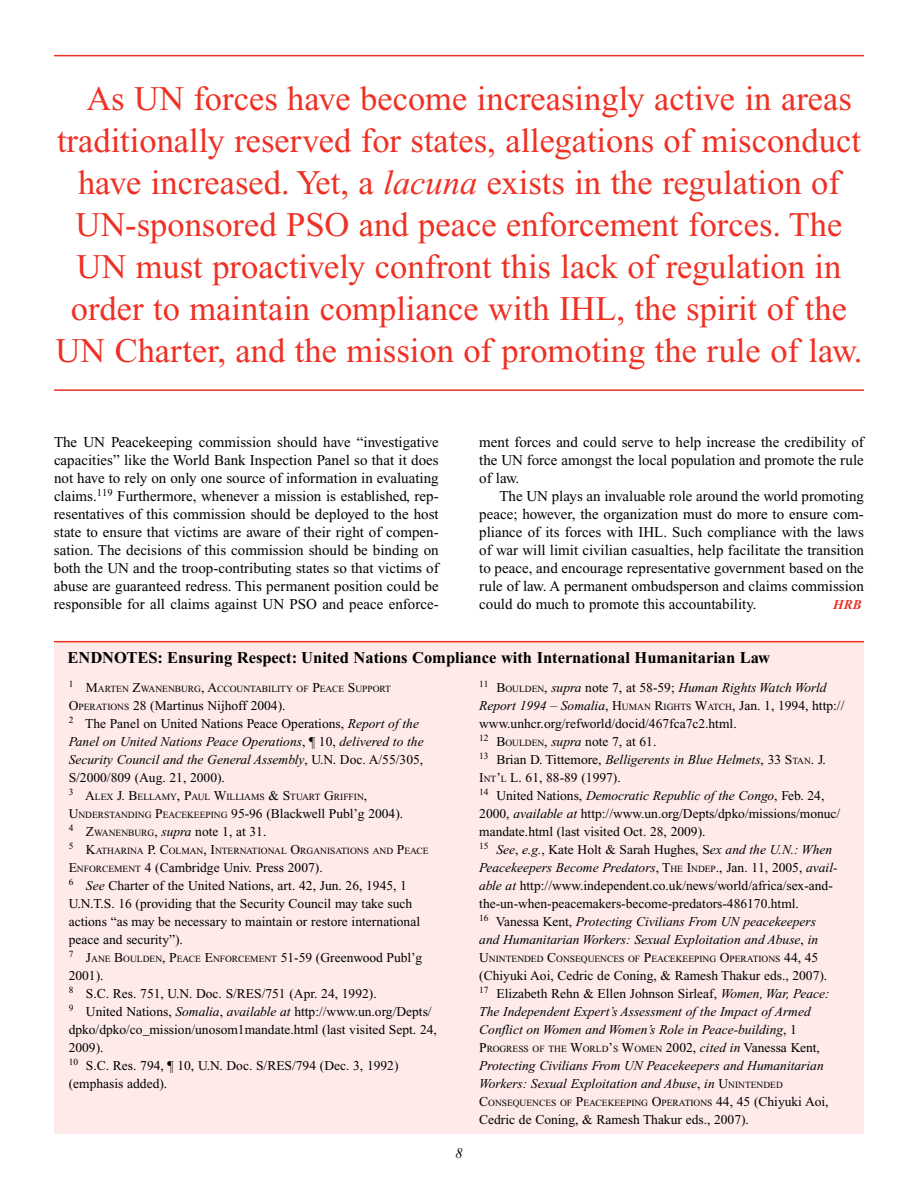
<style>
.page{position:relative;width:918px;height:1188px;background:#fff}
.page>*{position:absolute;margin:0;border:0;box-sizing:border-box;transform-origin:0 0}
.t1{font:34.5px/42px "Times New Roman";color:#ee3124;text-align:center}
.t2{font:700 16.5px "Times New Roman";color:#000}
.t3{font:15px/18px "Times New Roman";color:#000;text-align:justify}
.t4{font:italic 15px "Times New Roman";color:#000;scale:.95 1}
.t5{font:13.5px/18px "Times New Roman";color:#000}
.t6{font:italic 13.5px/18px "Times New Roman";color:#000}
.t7{font:italic 700 13.5px "Times New Roman";color:#ee3124}
.t8{font:9.45px "Times New Roman";color:#000}
.s1{font-style:italic}
.s2{font-size:13.5px}
.s3{font-style:inherit}
.s4{font-size:9.45px}
.s5{font-style:normal}
.s6{font-style:italic;font-size:13.5px}
.s7{font-style:normal;font-size:9.45px}
</style>
<div class="page">
<div style="left:54px;top:641px;width:809px;height:493px;background:#fdeae9"></div>
<hr style="left:54px;top:55px;width:810px;height:1px;background:#ee3124">
<hr style="left:54px;top:389px;width:810px;height:2px;background:#ee3124">
<hr style="left:54px;top:641px;width:810px;height:1px;background:#ee3124">
<p class="t1" style="left:55px;top:78px;width:809px">As UN forces have become increasingly active in areas traditionally reserved for states, allegations of misconduct have increased. Yet, a <span class="s1">lacuna</span> exists in the regulation of UN-sponsored PSO and peace enforcement forces. The UN must proactively confront this lack of regulation in order to maintain compliance with IHL, the spirit of the UN Charter, and the mission of promoting the rule of law.</p>
<p class="t3" style="left:54px;top:433px;width:386px">The UN Peacekeeping commission should have “investigative capacities” like the World Bank Inspection Panel so that it does not have to rely on only one source of information in evaluating claims.<sup>119</sup> Furthermore, whenever a mission is established, rep&shy;resentatives of this commission should be deployed to the host state to ensure that victims are aware of their right of compen&shy;sation. The decisions of this commission should be binding on both the UN and the troop-contributing states so that victims of abuse are guaranteed redress. This permanent position could be responsible for all claims against UN PSO and peace enforce-</p>
<p class="t3" style="left:479px;top:433px;width:386px">ment forces and could serve to help increase the credibility of the UN force amongst the local population and promote the rule of law.</p>
<p class="t3" style="left:479px;top:487px;width:386px;text-indent:20px">The UN plays an invaluable role around the world promoting peace; however, the organization must do more to ensure com&shy;pliance of its forces with IHL. Such compliance with the laws of war will limit civilian casualties, help facilitate the transition to peace, and encourage representative government based on the rule of law. A permanent ombudsperson and claims commission could do much to promote this accountability.</p>
<p class="t7" style="left:833px;top:598px;width:30px">HRB</p>
<p class="t2" style="left:68px;top:648px;width:704px">ENDNOTES: Ensuring Respect: United Nations Compliance with International Humanitarian Law</p>
<p class="t8" style="left:69px;top:683px;width:324px"><sup>1</sup> <span class="s2">M</span>ARTEN <span class="s2">Z</span>WANENBURG<span class="s2">,</span> <span class="s2">A</span>CCOUNTABILITY OF <span class="s2">P</span>EACE <span class="s2">S</span> UPPORT</p>
<p class="t5" style="left:69px;top:696px;width:356px"><span class="s3">O</span><span class="s4">PERATIONS</span> 28 (Martinus Nijhoff 2004).<br><sup>2</sup> The Panel on United Nations Peace Operations, <span class="s1">Report of the Panel on United Nations Peace Operations</span>, ¶ 10, <span class="s1">delivered to the Security Council and the General Assembly</span>, U.N. Doc. A/55/305, S/2000/809 (Aug. 21, 2000).</p>
<p class="t8" style="left:69px;top:791px;width:300px"><sup>3</sup> <span class="s2">A</span>LEX <span class="s2">J. B</span>ELLAMY<span class="s2">, P</span>AUL <span class="s2">W</span>ILLIAMS <span class="s2">&amp; S</span> TUART <span class="s2">G</span>RIFFIN<span class="s2">,</span></p>
<p class="t5" style="left:69px;top:804px;width:336px"><span class="s3">U</span><span class="s4">NDERSTANDING</span> <span class="s3">P</span><span class="s4">EACEKEEPING</span> 95-96 (Blackwell Publ’g 2004).<br><sup>4</sup> <span class="s3">Z</span><span class="s4">WANENBURG</span>, <span class="s1">supra</span> note 1, at 31.</p>
<p class="t8" style="left:69px;top:845px;width:361px"><sup>5</sup> <span class="s2">K</span>ATHARINA <span class="s2">P. C</span>OLMAN<span class="s2">,</span> <span class="s2">I</span>NTERNATIONAL <span class="s2">O</span>RGANISATIONS AND <span class="s2">P</span>EACE</p>
<p class="t5" style="left:69px;top:858px;width:353px"><span class="s3">E</span><span class="s4">NFORCEMENT</span> 4 (Cambridge Univ. Press 2007).<br><sup>6</sup> <span class="s1">See</span> Charter of the United Nations<span class="s3">,</span> art. 42, Jun. 26, 1945, <span class="s3">1<br>U.N.T.S. 16</span> (providing that the Security Council may take such actions “as may be necessary to maintain or restore international peace and security”).</p>
<p class="t8" style="left:69px;top:953px;width:355px"><sup>7</sup> <span class="s2">J</span>ANE <span class="s2">B</span>OULDEN<span class="s2">,</span> <span class="s2">P</span>EACE <span class="s2">E</span>NFORCEMENT <span class="s2">51-59 (Greenwood Publ’g</span></p>
<p class="t5" style="left:69px;top:966px;width:370px">2001).<br><sup>8</sup> S.C. Res. 751, U.N. Doc. S/RES/751 (Apr. 24, 1992).<br><sup>9</sup> United Nations<span class="s3">,</span> <span class="s1">Somalia</span><span class="s3">,</span> <span class="s1">available at</span> http://www.un.org/Depts/ dpko/dpko/co_mission/unosom1mandate.html (last visited Sept. 24, 2009).<br><sup>10</sup> S.C. Res. 794, ¶ 10, U.N. Doc. S/RES/794 (Dec. 3, 1992) (emphasis added).</p>
<p class="t4" style="left:456px;top:1145px;width:9px">8</p>
<p class="t5" style="left:479px;top:678px;width:367px"><sup>11</sup> <span class="s3">B</span><span class="s4">OULDEN</span>, <span class="s1">supra</span> note 7, at 58-59<span class="s3">;</span> <span class="s1">Human Rights Watch World Report 1994 – Somalia</span><span class="s3">, H</span><span class="s4">UMAN</span> <span class="s3">R</span><span class="s4">IGHTS</span> <span class="s3">W</span><span class="s4">ATCH</span>, Jan. 1, 1994, http:// www.unhcr.org/refworld/docid/467fca7c2.html.<br><sup>12</sup> <span class="s3">B</span><span class="s4">OULDEN</span>, <span class="s1">supra</span> note 7, at 61.<br><sup>13</sup> Brian D. Tittemore, <span class="s1">Belligerents in Blue Helmets</span>, 33 <span class="s3">S</span> <span class="s4">TAN</span><span class="s3">. J.<br>I</span><span class="s4">NT</span><span class="s3">’</span><span class="s4">L</span> <span class="s3">L.</span> 61, 88-89 (1997).<br><sup>14</sup> United Nations, <span class="s1">Democratic Republic of the Congo</span><span class="s3">,</span> Feb. 24, 2000, <span class="s1">available at</span> http://www.un.org/Depts/dpko/missions/monuc/ mandate.html (last visited Oct. 28, 2009).<br><sup>15</sup> <span class="s1">See</span>, <span class="s1">e.g.</span>, Kate Holt &amp; Sarah Hughes, S<span class="s1">ex and the U.N.: When Peacekeepers Become Predators</span>, <span class="s3">T</span><span class="s4">HE</span> <span class="s3">I</span><span class="s4">NDEP</span>., Jan. 11, 2005, <span class="s1">avail&shy;able at</span> http://www.independent.co.uk/news/world/africa/sex-and&shy;the-un-when-peacemakers-become-predators-486170.html.<br><sup>16</sup> Vanessa Kent, <span class="s1">Protecting Civilians From UN peacekeepers<br>and Humanitarian Workers: Sexual Exploitation and Abuse</span>, <span class="s1">in</span></p>
<p class="t8" style="left:479px;top:953px;width:341px"><span class="s2">U</span>NINTENDED <span class="s2">C</span>ONSEQUENCES OF <span class="s2">P</span>EACEKEEPING <span class="s2">O</span>PERATIONS <span class="s2">44, 45</span></p>
<p class="t6" style="left:479px;top:966px;width:352px"><span class="s5">(Chiyuki Aoi, Cedric de Coning, &amp; Ramesh Thakur eds., 2007).<br></span><sup>17</sup> <span class="s5">Elizabeth Rehn &amp; Ellen Johnson Sirleaf,</span> Women, War, Peace:<br>The Independent Expert’s Assessment of the Impact of Armed Conflict on Women and Women’s Role in Peace-building<span class="s5">, 1</span></p>
<p class="t8" style="left:479px;top:1043px;width:342px"><span class="s2">P</span>ROGRESS OF THE <span class="s2">W</span>ORLD<span class="s2">’</span>S <span class="s2">W</span>OMEN <span class="s2">2002</span><span class="s2">,</span> <span class="s6">cited in</span> <span class="s2">Vanessa Kent,</span></p>
<p class="t6" style="left:479px;top:1056px;width:346px">Protecting Civilians From UN Peacekeepers and Humanitarian<br>Workers: Sexual Exploitation and Abuse<span class="s5">,</span> in <span class="s5">U</span><span class="s7">NINTENDED</span></p>
<p class="t8" style="left:479px;top:1097px;width:351px"><span class="s2">C</span>ONSEQUENCES OF <span class="s2">P</span>EACEKEEPING <span class="s2">O</span>PERATIONS <span class="s2">44, 45 (Chiyuki Aoi,</span></p>
<p class="t5" style="left:479px;top:1110px;width:271px">Cedric de Coning, &amp; Ramesh Thakur eds., 2007).</p>
</div>
